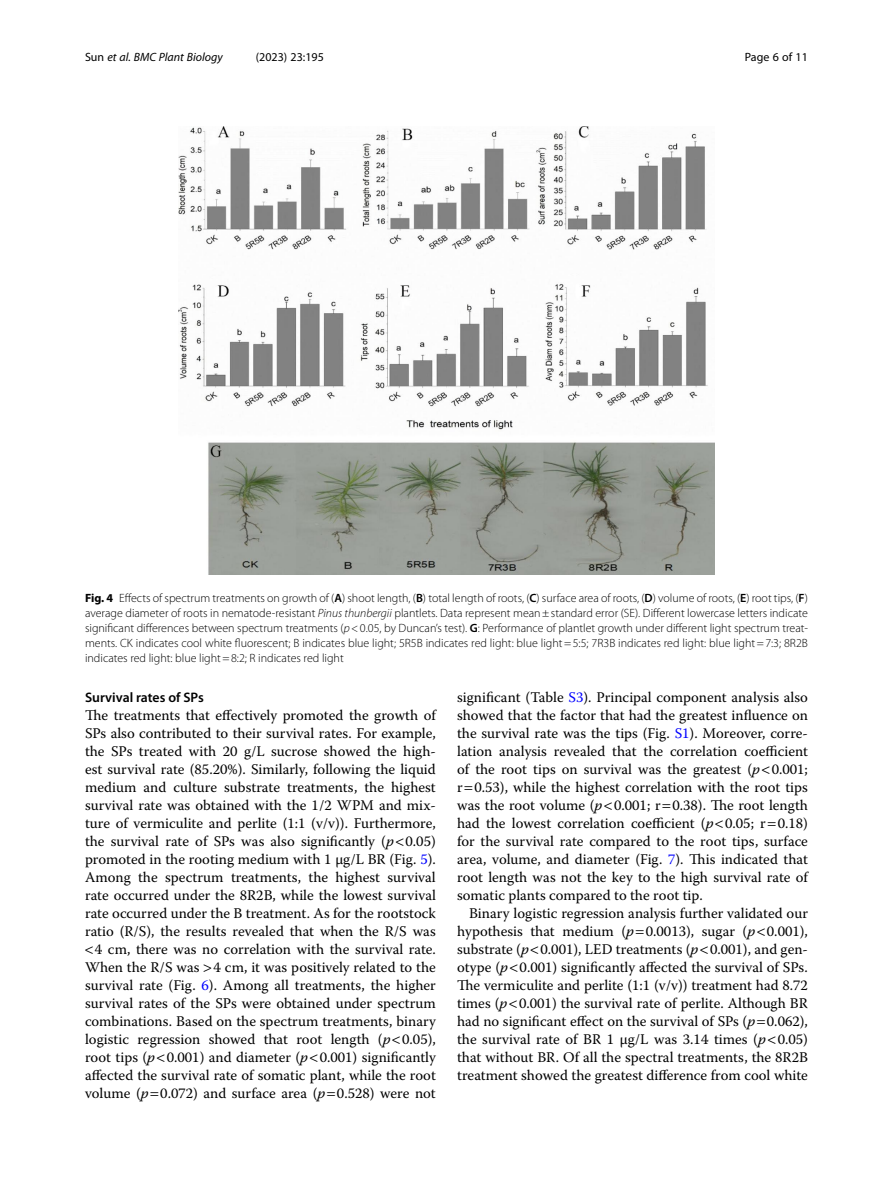
<style>
.page{position:relative;width:893px;height:1191px;background:#fff}
.page>*{position:absolute;margin:0;border:0;box-sizing:border-box;transform-origin:0 0}
.Body_Text{font:14.7px/18px "Warnock Pro";color:#000;text-align:right}
.Body_Text_Indent{font:14.7px/18px "Warnock Pro";color:#000;text-align:justify}
.Head_2{font:600 13.8px "Myriad Pro";color:#000}
.Figure_Caption{font:300 12px/15px "Myriad Pro";color:#000;text-align:justify}
.t1{font:italic 12px "Myriad Pro";color:#000}
.t2{font:12px "Myriad Pro";color:#000}
.s1{font-style:normal}
.s2{font-weight:700}
.s3{font-weight:600}
.s4{font-style:italic}
.s5{color:#00f}
</style>
<div class="page">
<img style="left:178px;top:126px;width:536px;height:449px">
<p class="t1" style="left:85px;top:50px;width:139px"><span class="s1">Sun</span> et al. BMC Plant Biology</p>
<p class="t2" style="left:256px;top:50px;width:70px">(2023) 23:195</p>
<p class="t2" style="left:745px;top:50px;width:65px">Page 6 of 11</p>
<p class="Figure_Caption" style="left:85px;top:590px;width:724px"><span class="s2">Fig. 4</span> Effects of spectrum treatments on growth of (<span class="s3">A</span>) shoot length, (<span class="s3">B</span>) total length of roots, (<span class="s3">C</span>) surface area of roots, (<span class="s3">D</span>) volume of roots, (<span class="s3">E</span>) root tips, (<span class="s3">F</span>) average diameter of roots in nematode-resistant <span class="s4">Pinus thunbergii</span> plantlets. Data represent mean±standard error (SE). Different lowercase letters indicate significant differences between spectrum treatments (<span class="s4">p</span>&lt;0.05, by Duncan’s test). <span class="s3">G</span>: Performance of plantlet growth under different light spectrum treat&shy;ments. CK indicates cool white fluorescent; B indicates blue light; 5R5B indicates red light: blue light=5:5; 7R3B indicates red light: blue light=7:3; 8R2B indicates red light: blue light=8:2; R indicates red light</p>
<p class="Head_2" style="left:85px;top:689px;width:120px">Survival rates of SPs</p>
<p class="Body_Text" style="left:85px;top:706px;width:352px">The treatments that effectively promoted the growth of SPs also contributed to their survival rates. For example, the SPs treated with 20 g/L sucrose showed the high&shy;est survival rate (85.20%). Similarly, following the liquid medium and culture substrate treatments, the highest survival rate was obtained with the 1/2 WPM and mix&shy;ture of vermiculite and perlite (1:1 (v/v)). Furthermore, the survival rate of SPs was also significantly (<span class="s4">p</span> 0.05) promoted in the rooting medium with 1 µg/L BR (Fig. <span class="s5">5</span>).<br>Among the spectrum treatments, the highest survival rate occurred under the 8R2B, while the lowest survival rate occurred under the B treatment. As for the rootstock ratio (R/S), the results revealed that when the R/S was 4 cm, there was no correlation with the survival rate.<br>When the R/S was 4 cm, it was positively related to the survival rate (Fig. <span class="s5">6</span>). Among all treatments, the higher survival rates of the SPs were obtained under spectrum combinations. Based on the spectrum treatments, binary logistic regression showed that root length (<span class="s4">p</span> 0.05), root tips (<span class="s4">p</span> 0.001) and diameter (<span class="s4">p</span> 0.001) significantly affected the survival rate of somatic plant, while the root volume (<span class="s4">p</span> 0.072) and surface area (<span class="s4">p</span> 0.528) were not</p>
<p class="Body_Text" style="left:457px;top:688px;width:352px;text-align:justify">significant (Table <span class="s5">S3</span>). Principal component analysis also showed that the factor that had the greatest influence on the survival rate was the tips (Fig. <span class="s5">S1</span>). Moreover, corre&shy;lation analysis revealed that the correlation coefficient of the root tips on survival was the greatest (<span class="s4">p</span> 0.001; r 0.53), while the highest correlation with the root tips was the root volume (<span class="s4">p</span> 0.001; r 0.38). The root length had the lowest correlation coefficient (<span class="s4">p</span> 0.05; r 0.18) for the survival rate compared to the root tips, surface area, volume, and diameter (Fig. <span class="s5">7</span>). This indicated that root length was not the key to the high survival rate of somatic plants compared to the root tip.</p>
<p class="Body_Text_Indent" style="left:457px;top:904px;width:352px;text-indent:12px">Binary logistic regression analysis further validated our hypothesis that medium (<span class="s4">p</span> 0.0013), sugar (<span class="s4">p</span> 0.001), substrate (<span class="s4">p</span> 0.001), LED treatments (<span class="s4">p</span> 0.001), and gen&shy;otype (<span class="s4">p</span> 0.001) significantly affected the survival of SPs.<br>The vermiculite and perlite (1:1 (v/v)) treatment had 8.72 times (<span class="s4">p</span> 0.001) the survival rate of perlite. Although BR had no significant effect on the survival of SPs (<span class="s4">p</span> 0.062), the survival rate of BR 1 µg/L was 3.14 times (<span class="s4">p</span> 0.05) that without BR. Of all the spectral treatments, the 8R2B treatment showed the greatest difference from cool white</p>
</div>
